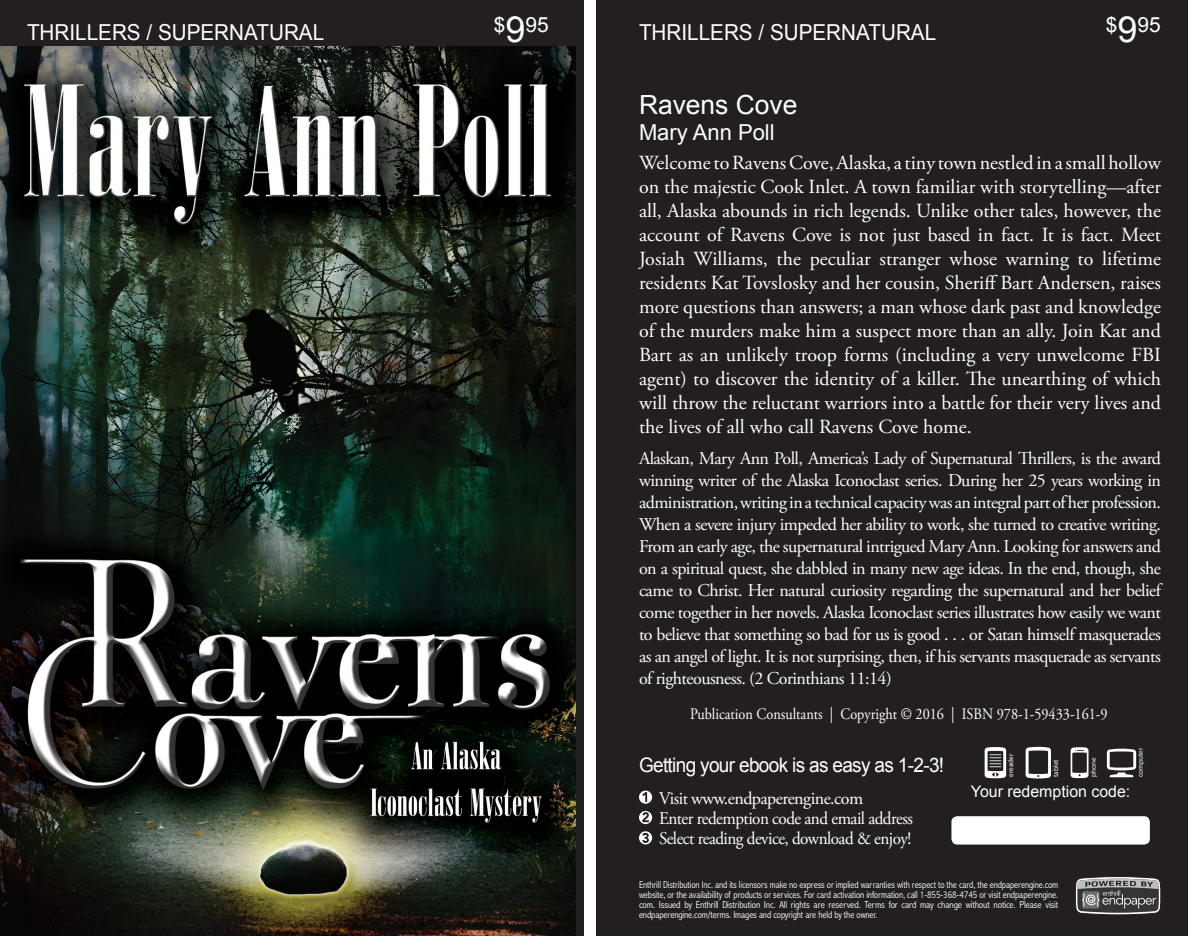
<style>
.page{position:relative;width:1188px;height:936px;background:#fff}
.page>*{position:absolute;margin:0;border:0;box-sizing:border-box;transform-origin:0 0}
.t1{font:26.4px "Arial";color:#fff}
.t2{font:22px "Arial";color:#fff;scale:.94 1}
.t3{font:22px "Arial";color:#fff}
.t4{font:21px "Arial";color:#fff}
.t5{font:20px/24px "Adobe Garamond Pro";color:#fff;text-align:justify}
.t6{font:20px "Arial";letter-spacing:-.035em;color:#fff;scale:.95 1}
.t7{font:18px/22px "Adobe Garamond Pro";letter-spacing:-.03em;color:#fff;text-align:justify}
.t8{font:18px/20.2px "Adobe Garamond Pro";letter-spacing:-.03em;color:#fff;scale:.95 1}
.t9{font:16px "Adobe Garamond Pro";color:#fff;scale:.89 1}
.t10{font:16px "Arial";color:#fff}
.t11{font:300 condensed 10px/10px "Abadi";letter-spacing:-.01em;color:#fff;text-align:justify}
.t12{font:7px "Myriad Pro";color:#fff}
.s1{font-size:36px}
</style>
<div class="page">
<div style="left:0;top:0;width:584px;height:936px;background:#231f20"></div>
<div style="left:597px;top:0;width:591px;height:936px;background:#231f20"></div>
<svg style="left:1107px;top:748px;width:29px;height:29px"></svg>
<svg style="left:985px;top:747px;width:21px;height:32px"></svg>
<svg style="left:1026px;top:747px;width:25px;height:32px"></svg>
<svg style="left:1071px;top:747px;width:18px;height:31px"></svg>
<svg style="left:639px;top:791px;width:13px;height:13px"></svg>
<svg style="left:642px;top:792px;width:5px;height:10px"></svg>
<svg style="left:639px;top:811px;width:13px;height:13px"></svg>
<svg style="left:642px;top:812px;width:7px;height:10px"></svg>
<svg style="left:639px;top:831px;width:13px;height:13px"></svg>
<svg style="left:642px;top:833px;width:7px;height:10px"></svg>
<svg style="left:1075px;top:876px;width:86px;height:39px;background:#6e6e6f"></svg>
<div style="left:951px;top:816px;width:199px;height:29px;background:#fff;border-radius:6px"></div>
<img style="left:0;top:46px;width:576px;height:890px">
<p class="t2" style="left:27px;top:18px;width:318px">THRILLERS / SUPERNATURAL</p>
<p class="t4" style="left:494px;top:11px;width:57px">$<span class="s1">9</span>95</p>
<p class="t2" style="left:639px;top:18px;width:318px">THRILLERS / SUPERNATURAL</p>
<p class="t4" style="left:1106px;top:11px;width:57px">$<span class="s1">9</span>95</p>
<h1 class="t1" style="left:639px;top:88px;width:160px">Ravens Cove</h1>
<p class="t3" style="left:639px;top:118px;width:137px">Mary Ann Poll</p>
<p class="t5" style="left:639px;top:151px;width:524px">Welcome to Ravens Cove, Alaska, a tiny town nestled in a small hollow on the majestic Cook Inlet. A town familiar with storytelling—after all, Alaska abounds in rich legends. Unlike other tales, however, the account of Ravens Cove is not just based in fact. It is fact. Meet Josiah Williams, the peculiar stranger whose warning to lifetime residents Kat Tovslosky and her cousin, Sheriff Bart Andersen, raises more questions than answers; a man whose dark past and knowledge of the murders make him a suspect more than an ally. Join Kat and Bart as an unlikely troop forms (including a very unwelcome FBI agent) to discover the identity of a killer. The unearthing of which will throw the reluctant warriors into a battle for their very lives and the lives of all who call Ravens Cove home.</p>
<p class="t7" style="left:639px;top:448px;width:524px">Alaskan, Mary Ann Poll, America’s Lady of Supernatural Thrillers, is the award winning writer of the Alaska Iconoclast series. During her 25 years working in administration, writing in a technical capacity was an integral part of her profession.<br>When a severe injury impeded her ability to work, she turned to creative writing.<br>From an early age, the supernatural intrigued Mary Ann. Looking for answers and on a spiritual quest, she dabbled in many new age ideas. In the end, though, she came to Christ. Her natural curiosity regarding the supernatural and her belief come together in her novels. Alaska Iconoclast series illustrates how easily we want to believe that something so bad for us is good . . . or Satan himself masquerades as an angel of light. It is not surprising, then, if his servants masquerade as servants of righteousness. (2 Corinthians 11:14)</p>
<p class="t9" style="left:690px;top:705px;width:471px">Publication Consultants | Copyright © 2016 | ISBN 978-1-59433-161-9</p>
<p class="t6" style="left:639px;top:752px;width:323px">Getting your ebook is as easy as 1-2-3!</p>
<p class="t12" style="left:1007px;top:777px;width:24px;rotate:-90deg">ereader</p>
<p class="t12" style="left:1052px;top:777px;width:19px;rotate:-90deg">tablet</p>
<p class="t12" style="left:1089px;top:777px;width:21px;rotate:-90deg">phone</p>
<p class="t12" style="left:1136px;top:777px;width:31px;rotate:-90deg">computer</p>
<p class="t8" style="left:659px;top:788px;width:269px">Visit www.endpaperengine.com<br>Enter redemption code and email address<br>Select reading device, download &amp; enjoy!</p>
<p class="t11" style="left:639px;top:880px;width:421px">Enthrill Distribution Inc. and its licensors make no express or implied warranties with respect to the card, the endpaperengine.com website, or the availability of products or services. For card activation information, call 1-855-368-4745 or visit endpaperengine. com. Issued by Enthrill Distribution Inc. All rights are reserved. Terms for card may change without notice. Please visit endpaperengine.com/terms. Images and copyright are held by the owner.</p>
<p class="t10" style="left:971px;top:781px;width:161px">Your redemption code:</p>
</div>
